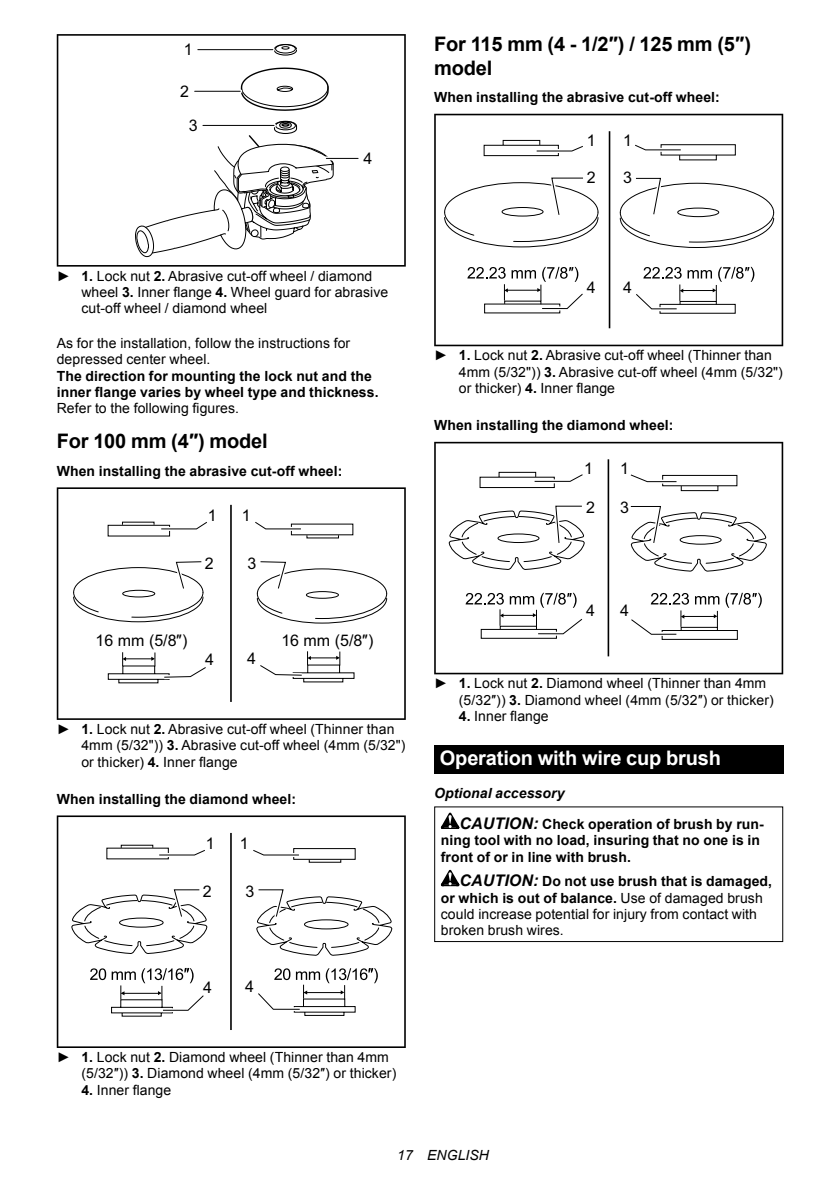
<style>
.page{position:relative;width:840px;height:1191px;background:#fff}
.page>*{position:absolute;margin:0;border:0;box-sizing:border-box;transform-origin:0 0}
.t1{font:700 20px/23.4px "Arial";letter-spacing:-.01em;color:#000}
.t2{font:700 20px "Arial";letter-spacing:-.01em;color:#fff}
.t3{font:16px/34.4px "Arial";color:#000;text-align:center}
.t4{font:14px/16.4px "Arial";letter-spacing:.005em;color:#000}
.t5{font:700 14px/16.4px "Arial";letter-spacing:.005em;color:#000}
.t6{font:italic 14px "Arial";letter-spacing:.005em;color:#000}
.s1{font-weight:700}
.s2{font-style:italic}
.s3{font-style:italic;font-size:16px}
.s4{font-weight:700;font-style:italic;font-size:16px}
</style>
<div class="page">
<svg style="left:57px;top:34px;width:348px;height:233px"></svg>
<svg style="left:57px;top:487px;width:348px;height:233px"></svg>
<svg style="left:57px;top:815px;width:348px;height:233px"></svg>
<div style="left:434px;top:318px;width:74px;height:29px;background:#bababa"></div>
<svg style="left:434px;top:114px;width:348px;height:232px"></svg>
<div style="left:434px;top:646px;width:74px;height:29px;background:#a2a2a2"></div>
<svg style="left:434px;top:442px;width:348px;height:232px"></svg>
<div style="left:434px;top:745px;width:348px;height:28px;background:#000"></div>
<svg style="left:440px;top:812px;width:19px;height:17px"></svg>
<svg style="left:440px;top:870px;width:19px;height:16px"></svg>
<div style="left:434px;top:806px;width:348px;height:136px;border:1px solid #000"></div>
<p class="t3" style="left:184px;top:32px;width:10px">1</p>
<p class="t3" style="left:180px;top:74px;width:19px">2<br>3</p>
<p class="t3" style="left:363px;top:141px;width:10px">4</p>
<h1 class="t1" style="left:434px;top:33px;width:318px">For 115 mm (4 - 1/2″) / 125 mm (5″) model</h1>
<p class="t5" style="left:434px;top:90px;width:287px">When installing the abrasive cut-off wheel:</p>
<p class="t3" style="left:586px;top:124px;width:10px">1</p>
<p class="t3" style="left:622px;top:124px;width:10px">1</p>
<p class="t3" style="left:586px;top:161px;width:10px">2</p>
<p class="t3" style="left:622px;top:161px;width:10px">3</p>
<p class="t4" style="left:81px;top:268px;width:308px;text-indent:-25px">► <span class="s1">1.</span> Lock nut <span class="s1">2.</span> Abrasive cut-off wheel / diamond wheel <span class="s1">3.</span> Inner flange <span class="s1">4.</span> Wheel guard for abrasive cut-off wheel / diamond wheel</p>
<p class="t4" style="left:57px;top:335px;width:295px">As for the installation, follow the instructions for depressed center wheel.</p>
<p class="t5" style="left:57px;top:369px;width:323px">The direction for mounting the lock nut and the inner flange varies by wheel type and thickness.</p>
<p class="t4" style="left:57px;top:400px;width:184px">Refer to the following figures.</p>
<h1 class="t1" style="left:57px;top:430px;width:212px">For 100 mm (4″) model</h1>
<p class="t5" style="left:57px;top:464px;width:287px">When installing the abrasive cut-off wheel:</p>
<p class="t3" style="left:208px;top:500px;width:10px">1</p>
<p class="t3" style="left:242px;top:500px;width:10px">1</p>
<p class="t3" style="left:205px;top:547px;width:10px">2</p>
<p class="t3" style="left:247px;top:547px;width:10px">3</p>
<p class="t3" style="left:96px;top:625px;width:93px">16 mm (5/8″)</p>
<p class="t3" style="left:281px;top:624px;width:93px">16 mm (5/8″)</p>
<p class="t3" style="left:205px;top:643px;width:10px">4</p>
<p class="t3" style="left:247px;top:642px;width:10px">4</p>
<p class="t4" style="left:81px;top:721px;width:325px;text-indent:-25px">► <span class="s1">1.</span> Lock nut <span class="s1">2.</span> Abrasive cut-off wheel (Thinner than<br>4mm (5/32")) <span class="s1">3.</span> Abrasive cut-off wheel (4mm (5/32") or thicker) <span class="s1">4.</span> Inner flange</p>
<p class="t5" style="left:57px;top:792px;width:241px">When installing the diamond wheel:</p>
<p class="t3" style="left:206px;top:826px;width:10px">1</p>
<p class="t3" style="left:240px;top:826px;width:10px">1</p>
<p class="t3" style="left:203px;top:874px;width:10px">2</p>
<p class="t3" style="left:245px;top:874px;width:10px">3</p>
<p class="t3" style="left:203px;top:970px;width:10px">4</p>
<p class="t3" style="left:245px;top:969px;width:10px">4</p>
<p class="t4" style="left:81px;top:1049px;width:316px;text-indent:-25px">► <span class="s1">1.</span> Lock nut <span class="s1">2.</span> Diamond wheel (Thinner than 4mm (5/32″)) <span class="s1">3.</span> Diamond wheel (4mm (5/32″) or thicker)</p>
<p class="t4" style="left:81px;top:1081px;width:91px"><span class="s1">4.</span> Inner flange</p>
<p class="t3" style="left:586px;top:270px;width:10px">4</p>
<p class="t3" style="left:622px;top:270px;width:10px">4</p>
<p class="t4" style="left:458px;top:347px;width:325px;text-indent:-25px">► <span class="s1">1.</span> Lock nut <span class="s1">2.</span> Abrasive cut-off wheel (Thinner than<br>4mm (5/32")) <span class="s1">3.</span> Abrasive cut-off wheel (4mm (5/32") or thicker) <span class="s1">4.</span> Inner flange</p>
<p class="t5" style="left:434px;top:418px;width:241px">When installing the diamond wheel:</p>
<p class="t3" style="left:583px;top:451px;width:10px">1</p>
<p class="t3" style="left:620px;top:451px;width:10px">1</p>
<p class="t3" style="left:586px;top:490px;width:10px">2</p>
<p class="t3" style="left:620px;top:490px;width:10px">3</p>
<p class="t3" style="left:586px;top:593px;width:10px">4</p>
<p class="t3" style="left:620px;top:593px;width:10px">4</p>
<p class="t4" style="left:458px;top:675px;width:316px;text-indent:-25px">► <span class="s1">1.</span> Lock nut <span class="s1">2.</span> Diamond wheel (Thinner than 4mm (5/32″)) <span class="s1">3.</span> Diamond wheel (4mm (5/32″) or thicker)</p>
<p class="t4" style="left:458px;top:708px;width:91px"><span class="s1">4.</span> Inner flange</p>
<h1 class="t2" style="left:439px;top:750px;width:282px">Operation with wire cup brush</h1>
<p class="t5" style="left:459px;top:779px;width:305px;line-height:30.6px;text-indent:-25px"><span class="s2">Optional accessory<br></span><span class="s3">CAUTION:</span> Check operation of brush by run-</p>
<p class="t5" style="left:440px;top:833px;width:320px">ning tool with no load, insuring that no one is in front of or in line with brush.</p>
<p class="t4" style="left:440px;top:874px;width:332px;text-indent:19px"><span class="s4">CAUTION:</span> <span class="s1">Do not use brush that is damaged, or which is out of balance.</span> Use of damaged brush could increase potential for injury from contact with broken brush wires.</p>
<p class="t6" style="left:397px;top:1147px;width:93px">17 ENGLISH</p>
</div>
